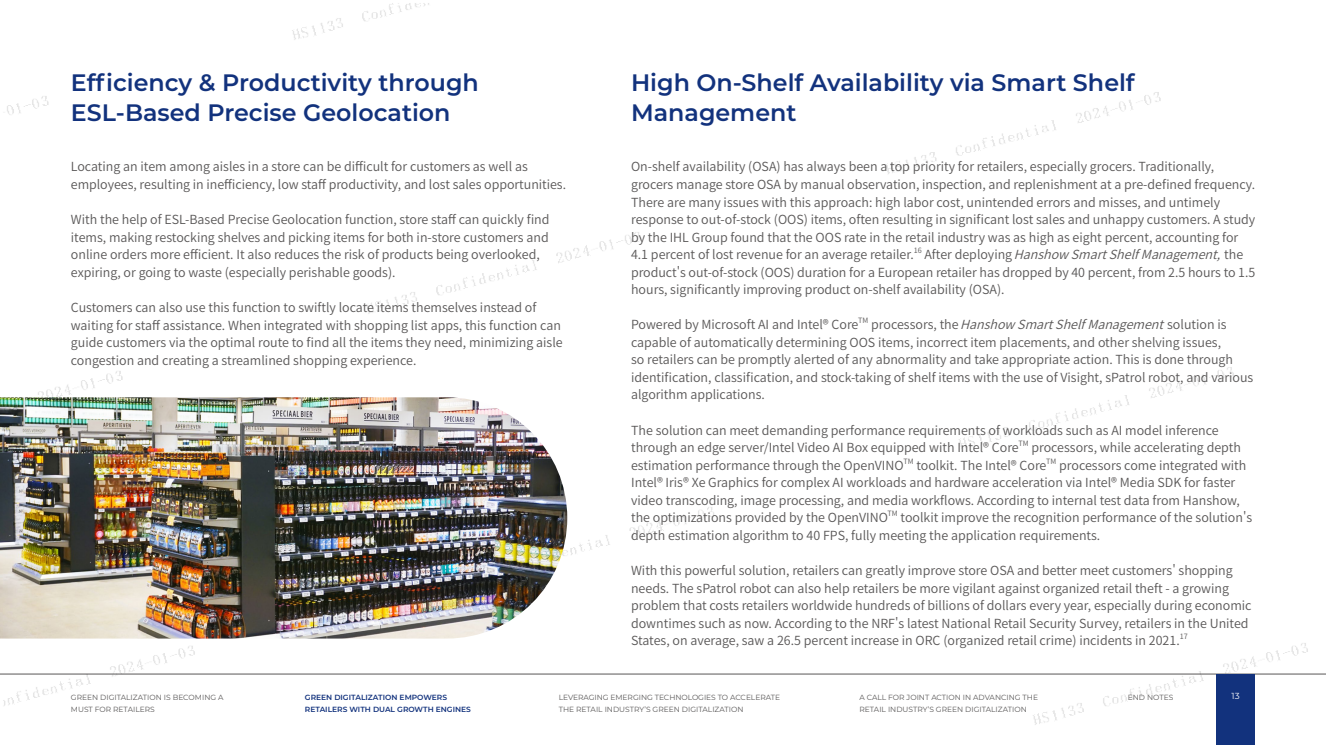
<style>
.page{position:relative;width:1326px;height:745px;background:#fff}
.page>*{position:absolute;margin:0;border:0;box-sizing:border-box;transform-origin:0 0}
.t1{font:600 23.75px/30px "Montserrat";color:#12327d}
.t2{font:12.5px/17.5px "Source Han Sans CN";color:#595757}
.t3{font:8.75px "Montserrat";color:#fff}
.t4{font:7.5px/12.5px "Montserrat";color:#595757}
.t5{font:600 7.5px/12.5px "Montserrat";color:#12327d}
.t6{font:7.25px "Source Han Sans CN";color:#595757}
.s1{font-style:italic}
</style>
<div class="page">
<hr style="left:0;top:673px;width:1325px;height:1px;background:#595757">
<img style="left:0;top:3px;width:1324px;height:740px">
<h1 class="t1" style="left:71px;top:67px;width:409px">Efficiency &amp; Productivity through<br>ESL-Based Precise Geolocation</h1>
<h1 class="t1" style="left:631px;top:67px;width:505px">High On-Shelf Availability via Smart Shelf<br>Management</h1>
<p class="t2" style="left:71px;top:158px;width:496px">Locating an item among aisles in a store can be difficult for customers as well as employees, resulting in inefficiency, low staff productivity, and lost sales opportunities.</p>
<p class="t2" style="left:71px;top:211px;width:480px">With the help of ESL-Based Precise Geolocation function, store staff can quickly find items, making restocking shelves and picking items for both in-store customers and online orders more efficient. It also reduces the risk of products being overlooked, expiring, or going to waste (especially perishable goods).</p>
<p class="t2" style="left:71px;top:299px;width:493px">Customers can also use this function to swiftly locate items themselves instead of waiting for staff assistance. When integrated with shopping list apps, this function can guide customers via the optimal route to find all the items they need, minimizing aisle congestion and creating a streamlined shopping experience.</p>
<p class="t2" style="left:631px;top:158px;width:625px">On-shelf availability (OSA) has always been a top priority for retailers, especially grocers. Traditionally, grocers manage store OSA by manual observation, inspection, and replenishment at a pre-defined frequency.<br>There are many issues with this approach: high labor cost, unintended errors and misses, and untimely response to out-of-stock (OOS) items, often resulting in significant lost sales and unhappy customers. A study by the IHL Group found that the OOS rate in the retail industry was as high as eight percent, accounting for 4.1 percent of lost revenue for an average retailer.</p>
<p class="t6" style="left:913px;top:246px;width:10px">16</p>
<p class="t2" style="left:631px;top:246px;width:625px;text-indent:293px">A ft e r d e p l o y i n g <span class="s1">HanshowSmartShelfManagement,</span>t h e product's out-of-stock (OOS) duration for a European retailer has dropped by 40 percent, from 2.5 hours to 1.5 hours, significantly improving product on-shelf availability (OSA).</p>
<p class="t2" style="left:631px;top:316px;width:229px">Powered by Microsoft AI and Intel® Core</p>
<p class="t6" style="left:858px;top:316px;width:12px">TM</p>
<p class="t2" style="left:631px;top:316px;width:623px;text-indent:240px">p ro c e s s o rs , t h e <span class="s1">HanshowSmartShelfManagement</span>s o l u t i o n i s capable of automatically determining OOS items, incorrect item placements, and other shelving issues,<br>so retailers can be promptly alerted of any abnormality and take appropriate action. This is done through identification, classification, and stock-taking of shelf items with the use of Visight, sPatrol robot, and various algorithm applications.</p>
<p class="t2" style="left:631px;top:421px;width:589px">The solution can meet demanding performance requirements of workloads such as AI model inference through an edge server/Intel Video AI Box equipped with Intel® Core</p>
<p class="t6" style="left:1018px;top:439px;width:12px">TM</p>
<p class="t2" style="left:1031px;top:439px;width:211px">processors, while accelerating depth</p>
<p class="t2" style="left:631px;top:456px;width:274px">estimation performance through the OpenVINO</p>
<p class="t6" style="left:903px;top:456px;width:12px">TM</p>
<p class="t2" style="left:916px;top:456px;width:132px">toolkit. The Intel® Core</p>
<p class="t6" style="left:1046px;top:456px;width:12px">TM</p>
<p class="t2" style="left:631px;top:456px;width:617px;text-indent:428px">processors come integrated with Intel® Iris® Xe Graphics for complex AI workloads and hardware acceleration via Intel® Media SDK for faster video transcoding, image processing, and media workflows. According to internal test data from Hanshow, the optimizations provided by the OpenVINO</p>
<p class="t6" style="left:887px;top:509px;width:12px">TM</p>
<p class="t2" style="left:631px;top:509px;width:622px;text-indent:269px">toolkit improve the recognition performance of the solution's depth estimation algorithm to 40 FPS, fully meeting the application requirements.</p>
<p class="t2" style="left:631px;top:561px;width:622px">With this powerful solution, retailers can greatly improve store OSA and better meet customers' shopping needs. The sPatrol robot can also help retailers be more vigilant against organized retail theft - a growing problem that costs retailers worldwide hundreds of billions of dollars every year, especially during economic downtimes such as now. According to the NRF's latest National Retail Security Survey, retailers in the United States, on average, saw a 26.5 percent increase in ORC (organized retail crime) incidents in 2021.</p>
<p class="t6" style="left:1179px;top:632px;width:10px">17</p>
<p class="t4" style="left:71px;top:690px;width:154px">GREEN DIGITALIZATION IS BECOMING A</p>
<p class="t3" style="left:1231px;top:689px;width:10px">13</p>
<p class="t4" style="left:71px;top:702px;width:85px">MUST FOR RETAILERS</p>
<p class="t5" style="left:305px;top:690px;width:167px">GREEN DIGITALIZATION EMPOWERS<br>RETAILERS WITH DUAL GROWTH ENGINES</p>
<p class="t4" style="left:558px;top:690px;width:223px">LEVERAGING EMERGING TECHNOLOGIES TO ACCELERATE<br>THE RETAIL INDUSTRY’S GREEN DIGITALIZATION</p>
<p class="t4" style="left:859px;top:690px;width:180px">A CALL FOR JOINT ACTION IN ADVANCING THE<br>RETAIL INDUSTRY’S GREEN DIGITALIZATION</p>
<p class="t4" style="left:1127px;top:690px;width:47px">END NOTES</p>
</div>
